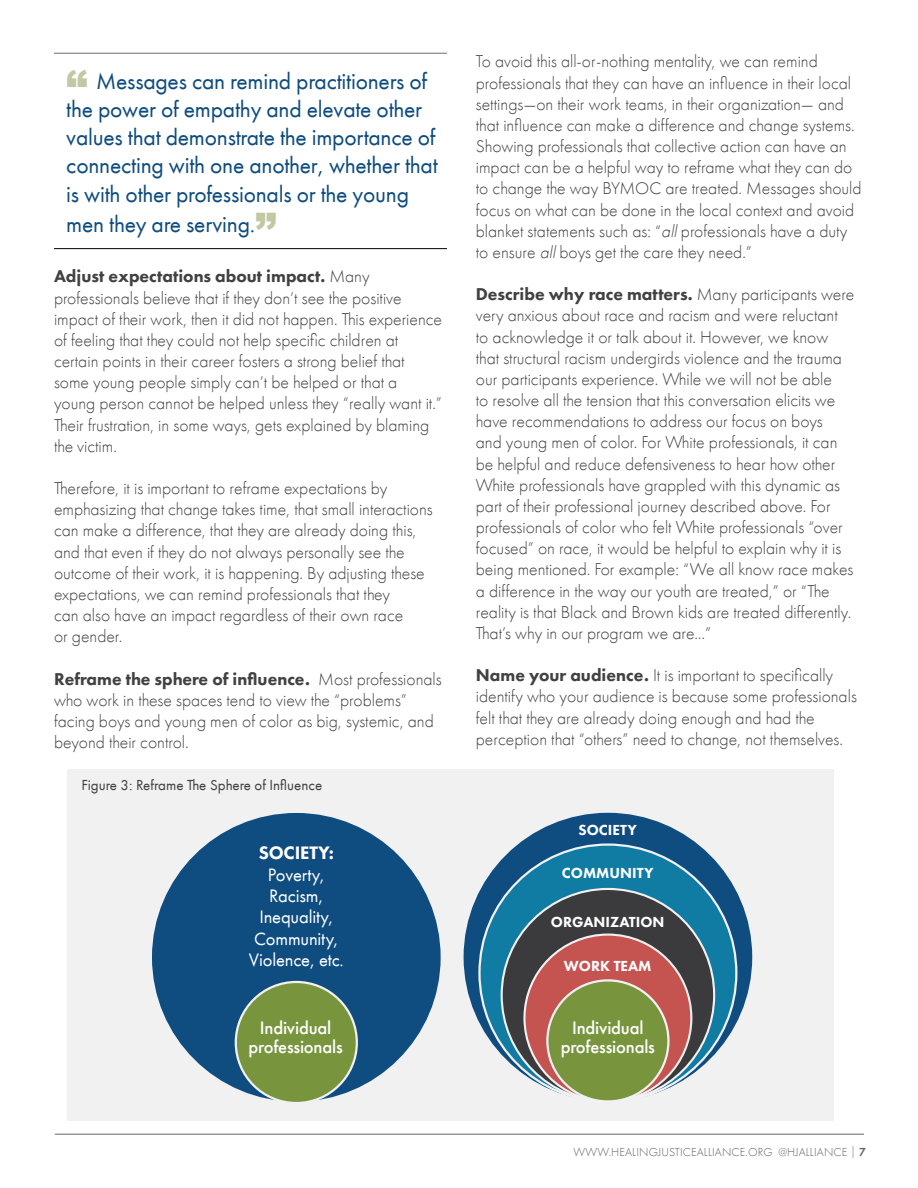
<style>
.page{position:relative;width:918px;height:1188px;background:#fff}
.page>*{position:absolute;margin:0;border:0;box-sizing:border-box;transform-origin:0 0}
.t1{font:23.55px/28.7px "Futura PT";letter-spacing:-.01em;color:#0f4c7f}
.t2{font:18.6px/21.5px "Futura PT";letter-spacing:-.01em;color:#fff;text-align:center}
.t3{font:500 18.6px/18.5px "Futura PT";letter-spacing:-.01em;color:#fff;text-align:center}
.t4{font:800 18.6px "Futura PT";letter-spacing:-.01em;color:#fff}
.t5{font:300 17.7px/21.1px "Futura PT";color:#414042}
.t6{font:800 15px "Futura PT";color:#fff}
.t7{font:15px "Futura PT";color:#414042}
.t8{font:300 12px "Futura PT";letter-spacing:.01em;color:#636466}
.s1{font-family:"Arial";font-weight:900;font-size:42.6px;color:#c1c9a2}
.s2{font-weight:800}
.s3{font-style:italic}
.s4{font-weight:600}
</style>
<div class="page">
<hr style="left:55px;top:1134px;width:809px;height:1px;background:#636466">
<hr style="left:54px;top:53px;width:393px;height:1px;background:#6d6e71">
<hr style="left:54px;top:248px;width:393px;height:1px;background:#000">
<div style="left:68px;top:770px;width:766px;height:351px;background:#f1f1f2"></div>
<div style="left:152px;top:813px;width:289px;height:289px;background:#0f4c7f;border-radius:50%"></div>
<div style="left:236px;top:982px;width:121px;height:121px;background:#78953e;border-radius:50%"></div>
<div style="left:235px;top:981px;width:123px;height:123px;border:2px solid #f1f1f2;border-radius:50%"></div>
<div style="left:464px;top:813px;width:288px;height:288px;background:#0f4c7f;border-radius:50%"></div>
<div style="left:479px;top:845px;width:257px;height:256px;background:#107ba3;border-radius:50%"></div>
<div style="left:502px;top:889px;width:212px;height:212px;background:#3b3a3c;border-radius:50%"></div>
<div style="left:524px;top:935px;width:167px;height:166px;background:#c55450;border-radius:50%"></div>
<div style="left:547px;top:980px;width:121px;height:121px;background:#78953e;border-radius:50%"></div>
<div style="left:546px;top:979px;width:124px;height:124px;border:2px solid #f1f1f2;border-radius:50%"></div>
<h1 class="t1" style="left:66px;top:66px;width:373px"><span class="s1">“</span> Messages can remind practitioners of the power of empathy and elevate other values that demonstrate the importance of connecting with one another, whether that is with other professionals or the young men they are serving.<span class="s1">”</span></h1>
<p class="t5" style="left:54px;top:266px;width:390px"><span class="s2">Adjust expectations about impact.</span> Many professionals believe that if they don’t see the positive impact of their work, then it did not happen. This experience of feeling that they could not help specific children at certain points in their career fosters a strong belief that some young people simply can’t be helped or that a young person cannot be helped unless they “really want it.” Their frustration, in some ways, gets explained by blaming the victim.</p>
<p class="t5" style="left:54px;top:478px;width:380px">Therefore, it is important to reframe expectations by emphasizing that change takes time, that small interactions can make a difference, that they are already doing this, and that even if they do not always personally see the outcome of their work, it is happening. By adjusting these expectations, we can remind professionals that they<br>can also have an impact regardless of their own race<br>or gender.</p>
<p class="t5" style="left:54px;top:668px;width:389px"><span class="s2">Reframe the sphere of influence.</span> Most professionals who work in these spaces tend to view the “problems” facing boys and young men of color as big, systemic, and beyond their control.</p>
<p class="t7" style="left:81px;top:776px;width:242px">Figure 3: Reframe The Sphere of Influence</p>
<p class="t4" style="left:259px;top:841px;width:77px">SOCIETY:</p>
<p class="t2" style="left:249px;top:864px;width:96px">Poverty,<br>Racism,<br>Inequality,<br>Community,<br>Violence, etc.</p>
<p class="t3" style="left:248px;top:1019px;width:96px">Individual professionals</p>
<p class="t5" style="left:476px;top:51px;width:387px">To avoid this all-or-nothing mentality, we can remind professionals that they can have an influence in their local settings—on their work teams, in their organization— and that influence can make a difference and change systems.<br>Showing professionals that collective action can have an impact can be a helpful way to reframe what they can do to change the way BYMOC are treated. Messages should focus on what can be done in the local context and avoid blanket statements such as: “<span class="s3">all</span>professionals have a duty to ensure <span class="s3">all</span>boys get the care they need.”</p>
<p class="t5" style="left:476px;top:284px;width:380px"><span class="s2">Describe why race matters.</span> Many participants were very anxious about race and racism and were reluctant to acknowledge it or talk about it. However, we know that structural racism undergirds violence and the trauma our participants experience. While we will not be able<br>to resolve all the tension that this conversation elicits we have recommendations to address our focus on boys<br>and young men of color. For White professionals, it can be helpful and reduce defensiveness to hear how other White professionals have grappled with this dynamic as part of their professional journey described above. For professionals of color who felt White professionals “over focused” on race, it would be helpful to explain why it is being mentioned. For example: “We all know race makes a difference in the way our youth are treated,” or “The reality is that Black and Brown kids are treated differently.<br>That’s why in our program we are…”</p>
<p class="t5" style="left:476px;top:665px;width:383px"><span class="s2">Name your audience.</span> It is important to specifically identify who your audience is because some professionals felt that they are already doing enough and had the perception that “others” need to change, not themselves.</p>
<p class="t6" style="left:579px;top:820px;width:60px">SOCIETY</p>
<p class="t6" style="left:562px;top:864px;width:93px">COMMUNITY</p>
<p class="t6" style="left:551px;top:913px;width:115px">ORGANIZATION</p>
<p class="t6" style="left:564px;top:956px;width:89px">WORK TEAM</p>
<p class="t3" style="left:561px;top:1019px;width:96px">Individual professionals</p>
<p class="t8" style="left:574px;top:1145px;width:294px">WWW.HEALINGJUSTICEALLIANCE.ORG @HJALLIANCE | <span class="s4">7</span></p>
</div>
